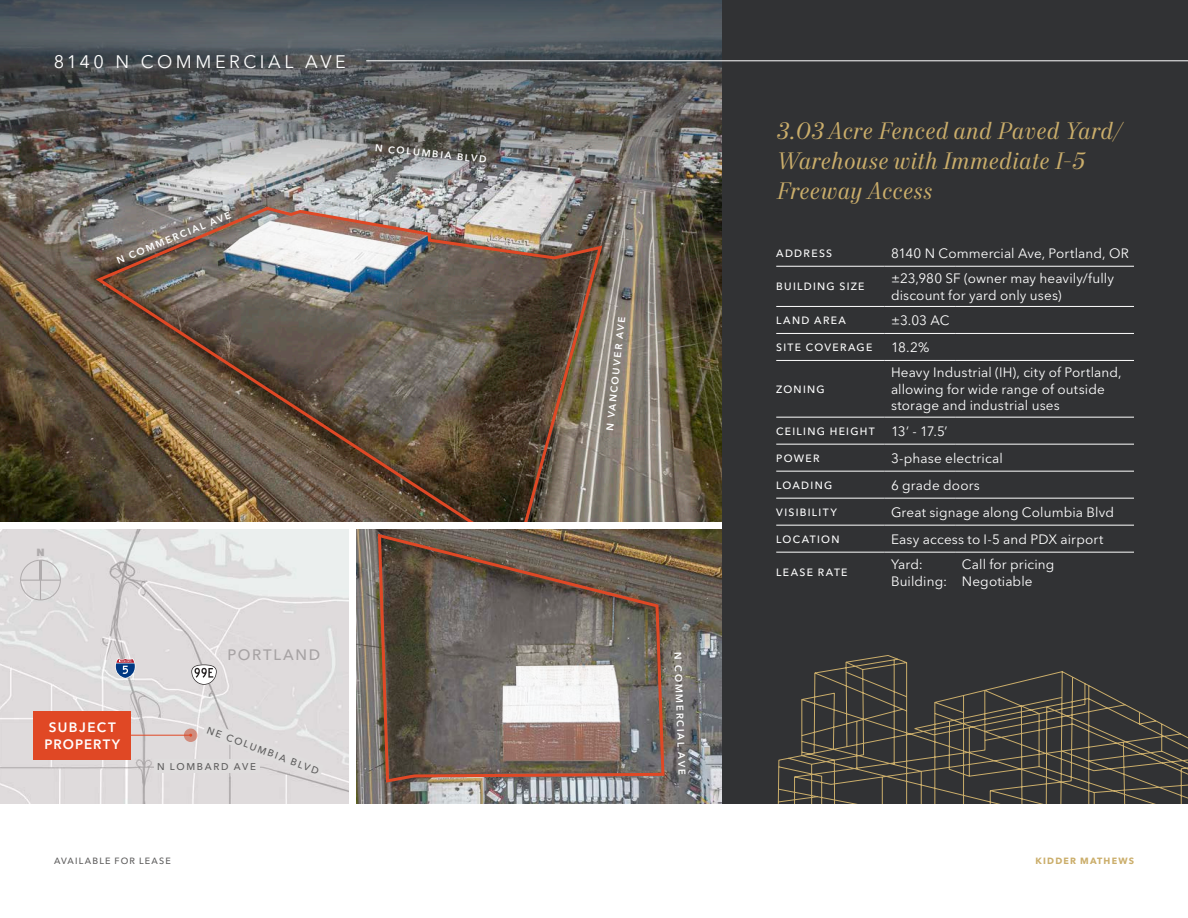
<style>
.page{position:relative;width:1188px;height:918px;background:#fff}
.page>*{position:absolute;margin:0;border:0;box-sizing:border-box;transform-origin:0 0}
.Callout_Text_-_Italics_-_Gold_2023{font:italic 24px/30px "Mort Modern 08";letter-spacing:.01em;color:#cbae6b}
.t1{font:18px "Avenir Next LT Pro";letter-spacing:.195em;color:#fff}
.Bigger_City_-_Ash_2023{font:500 15px "Avenir Next LT Pro";letter-spacing:.11em;color:#a7a3a4}
.Table_Input_-_White_2023{font:13.5px/16.5px "Avenir Next LT Pro";letter-spacing:.01em;color:#fff}
.Subject_Property_Label_-_White_2023{font:600 13.5px/16.5px "Avenir Next LT Pro";letter-spacing:.095em;color:#fff;text-align:center}
.Table_Column_1_All_Caps_-_White_2023{font:500 10.5px "Avenir Next LT Pro";letter-spacing:.125em;color:#fff}
.t2{font:800 10.35px "Avenir Next LT Pro";color:#afabac}
.Street_Names_-_White_2023{font:600 9.75px "Avenir Next LT Pro";color:#fff}
.Street_Names_-_Ash_2023{font:500 9.75px "Avenir Next LT Pro";letter-spacing:.175em;color:#5e5d5d}
.t3{font:500 9px "Avenir Next LT Pro";letter-spacing:.13em;color:#5e5d5d}
.t4{font:700 9px "Avenir Next LT Pro";letter-spacing:.13em;color:#cbae6b}
</style>
<div class="page">
<img style="left:0;top:529px;width:349px;height:274px">
<img style="left:356px;top:529px;width:366px;height:274px">
<img style="left:0;top:380px;width:722px;height:142px">
<img style="left:93px;top:380px;width:511px;height:142px">
<svg style="left:376px;top:532px;width:290px;height:252px;background:#716258"></svg>
<div style="left:722px;top:0;width:466px;height:803px;background:#313234"></div>
<svg style="left:115px;top:658px;width:20px;height:21px"></svg>
<svg style="left:191px;top:664px;width:26px;height:21px"></svg>
<svg style="left:503px;top:665px;width:116px;height:57px"></svg>
<svg style="left:777px;top:655px;width:411px;height:148px"></svg>
<img style="left:0;top:0;width:722px;height:380px">
<hr style="left:776px;top:266px;width:108px;height:1px;background:#fff">
<hr style="left:884px;top:266px;width:71px;height:1px;background:#fff">
<hr style="left:955px;top:266px;width:179px;height:1px;background:#fff">
<hr style="left:776px;top:306px;width:108px;height:1px;background:#fff">
<hr style="left:884px;top:306px;width:71px;height:1px;background:#fff">
<hr style="left:955px;top:306px;width:179px;height:1px;background:#fff">
<hr style="left:776px;top:333px;width:108px;height:1px;background:#fff">
<hr style="left:884px;top:333px;width:71px;height:1px;background:#fff">
<hr style="left:955px;top:333px;width:179px;height:1px;background:#fff">
<hr style="left:776px;top:360px;width:108px;height:1px;background:#fff">
<hr style="left:884px;top:360px;width:71px;height:1px;background:#fff">
<hr style="left:955px;top:360px;width:179px;height:1px;background:#fff">
<hr style="left:776px;top:417px;width:108px;height:1px;background:#fff">
<hr style="left:884px;top:417px;width:71px;height:1px;background:#fff">
<hr style="left:955px;top:417px;width:179px;height:1px;background:#fff">
<hr style="left:776px;top:444px;width:108px;height:1px;background:#fff">
<hr style="left:884px;top:444px;width:71px;height:1px;background:#fff">
<hr style="left:955px;top:444px;width:179px;height:1px;background:#fff">
<hr style="left:776px;top:471px;width:108px;height:1px;background:#fff">
<hr style="left:884px;top:471px;width:71px;height:1px;background:#fff">
<hr style="left:955px;top:471px;width:179px;height:1px;background:#fff">
<hr style="left:776px;top:498px;width:108px;height:1px;background:#fff">
<hr style="left:884px;top:498px;width:71px;height:1px;background:#fff">
<hr style="left:955px;top:498px;width:179px;height:1px;background:#fff">
<hr style="left:776px;top:525px;width:108px;height:1px;background:#fff">
<hr style="left:884px;top:525px;width:71px;height:1px;background:#fff">
<hr style="left:955px;top:525px;width:179px;height:1px;background:#fff">
<hr style="left:776px;top:552px;width:108px;height:1px;background:#fff">
<hr style="left:884px;top:552px;width:71px;height:1px;background:#fff">
<hr style="left:955px;top:552px;width:179px;height:1px;background:#fff">
<div style="left:20px;top:560px;width:41px;height:40px;border:1px solid #afabac;border-radius:50%"></div>
<hr style="left:39px;top:560px;width:3px;height:20px;background:#afabac">
<hr style="left:21px;top:580px;width:39px;height:1px;background:#afabac">
<svg style="left:40px;top:581px;width:1px;height:19px"></svg>
<svg style="left:184px;top:729px;width:13px;height:13px"></svg>
<hr style="left:128px;top:735px;width:63px;height:1px;background:#e04825">
<div style="left:34px;top:711px;width:97px;height:48px;background:#e04825"></div>
<svg style="left:202px;top:721px;width:122px;height:57px;background:#dedbdc"></svg>
<div style="left:154px;top:759px;width:105px;height:14px;background:#dfdddd"></div>
<img style="left:225px;top:221px;width:183px;height:59px">
<hr style="left:366px;top:60px;width:822px;height:1px;background:#fff">
<h2 class="t1" style="left:54px;top:51px;width:294px">8140 N COMMERCIAL AVE</h2>
<p class="Street_Names_-_White_2023" style="left:115px;top:255px;width:124px;rotate:-22deg">N COMMERCIAL AVE</p>
<p class="Street_Names_-_White_2023" style="left:376px;top:142px;width:113px;rotate:6deg">N COLUMBIA BLVD</p>
<p class="t2" style="left:36px;top:546px;width:10px">N</p>
<p class="Bigger_City_-_Ash_2023" style="left:227px;top:645px;width:94px">PORTLAND</p>
<p class="Subject_Property_Label_-_White_2023" style="left:45px;top:719px;width:77px">SUBJECT<br>PROPERTY</p>
<p class="Street_Names_-_Ash_2023" style="left:210px;top:723px;width:120px;rotate:21deg">NE COLUMBIA BLVD</p>
<p class="Street_Names_-_Ash_2023" style="left:157px;top:761px;width:100px">N LOMBARD AVE</p>
<p class="Street_Names_-_White_2023" style="left:604px;top:430px;width:117px;rotate:-84deg">N VANCOUVER AVE</p>
<p class="Street_Names_-_White_2023" style="left:684px;top:652px;width:124px;rotate:88deg">N COMMERCIAL AVE</p>
<p class="Callout_Text_-_Italics_-_Gold_2023" style="left:776px;top:117px;width:349px">3.03 Acre Fenced and Paved Yard/<br>Warehouse with Immediate I-5<br>Freeway Access</p>
<p class="Table_Column_1_All_Caps_-_White_2023" style="left:776px;top:247px;width:57px">ADDRESS</p>
<p class="Table_Input_-_White_2023" style="left:891px;top:245px;width:239px">8140 N Commercial Ave, Portland, OR</p>
<p class="Table_Column_1_All_Caps_-_White_2023" style="left:776px;top:280px;width:90px">BUILDING SIZE</p>
<p class="Table_Input_-_White_2023" style="left:891px;top:270px;width:225px">±23,980 SF (owner may heavily/fully discount for yard only uses)</p>
<p class="Table_Column_1_All_Caps_-_White_2023" style="left:776px;top:314px;width:71px">LAND AREA</p>
<p class="Table_Input_-_White_2023" style="left:891px;top:312px;width:60px">±3.03 AC</p>
<p class="Table_Column_1_All_Caps_-_White_2023" style="left:776px;top:341px;width:98px">SITE COVERAGE</p>
<p class="Table_Input_-_White_2023" style="left:891px;top:339px;width:40px">18.2%</p>
<p class="Table_Column_1_All_Caps_-_White_2023" style="left:776px;top:383px;width:50px">ZONING</p>
<p class="Table_Input_-_White_2023" style="left:891px;top:364px;width:232px">Heavy Industrial (IH), city of Portland, allowing for wide range of outside storage and industrial uses</p>
<p class="Table_Column_1_All_Caps_-_White_2023" style="left:776px;top:425px;width:100px">CEILING HEIGHT</p>
<p class="Table_Input_-_White_2023" style="left:891px;top:423px;width:58px">13’ - 17.5’</p>
<p class="Table_Column_1_All_Caps_-_White_2023" style="left:776px;top:452px;width:45px">POWER</p>
<p class="Table_Input_-_White_2023" style="left:891px;top:450px;width:113px">3-phase electrical</p>
<p class="Table_Column_1_All_Caps_-_White_2023" style="left:776px;top:479px;width:58px">LOADING</p>
<p class="Table_Input_-_White_2023" style="left:891px;top:477px;width:90px">6 grade doors</p>
<p class="Table_Column_1_All_Caps_-_White_2023" style="left:776px;top:506px;width:62px">VISIBILITY</p>
<p class="Table_Input_-_White_2023" style="left:891px;top:504px;width:224px">Great signage along Columbia Blvd</p>
<p class="Table_Column_1_All_Caps_-_White_2023" style="left:776px;top:533px;width:65px">LOCATION</p>
<p class="Table_Input_-_White_2023" style="left:891px;top:531px;width:214px">Easy access to I-5 and PDX airport</p>
<p class="Table_Column_1_All_Caps_-_White_2023" style="left:776px;top:566px;width:73px">LEASE RATE</p>
<p class="Table_Input_-_White_2023" style="left:891px;top:556px;width:58px">Yard:<br>Building:</p>
<p class="Table_Input_-_White_2023" style="left:962px;top:556px;width:94px">Call for pricing<br>Negotiable</p>
<p class="t3" style="left:54px;top:855px;width:118px">AVAILABLE FOR LEASE</p>
<p class="t4" style="left:1036px;top:855px;width:100px">KIDDER MATHEWS</p>
</div>
